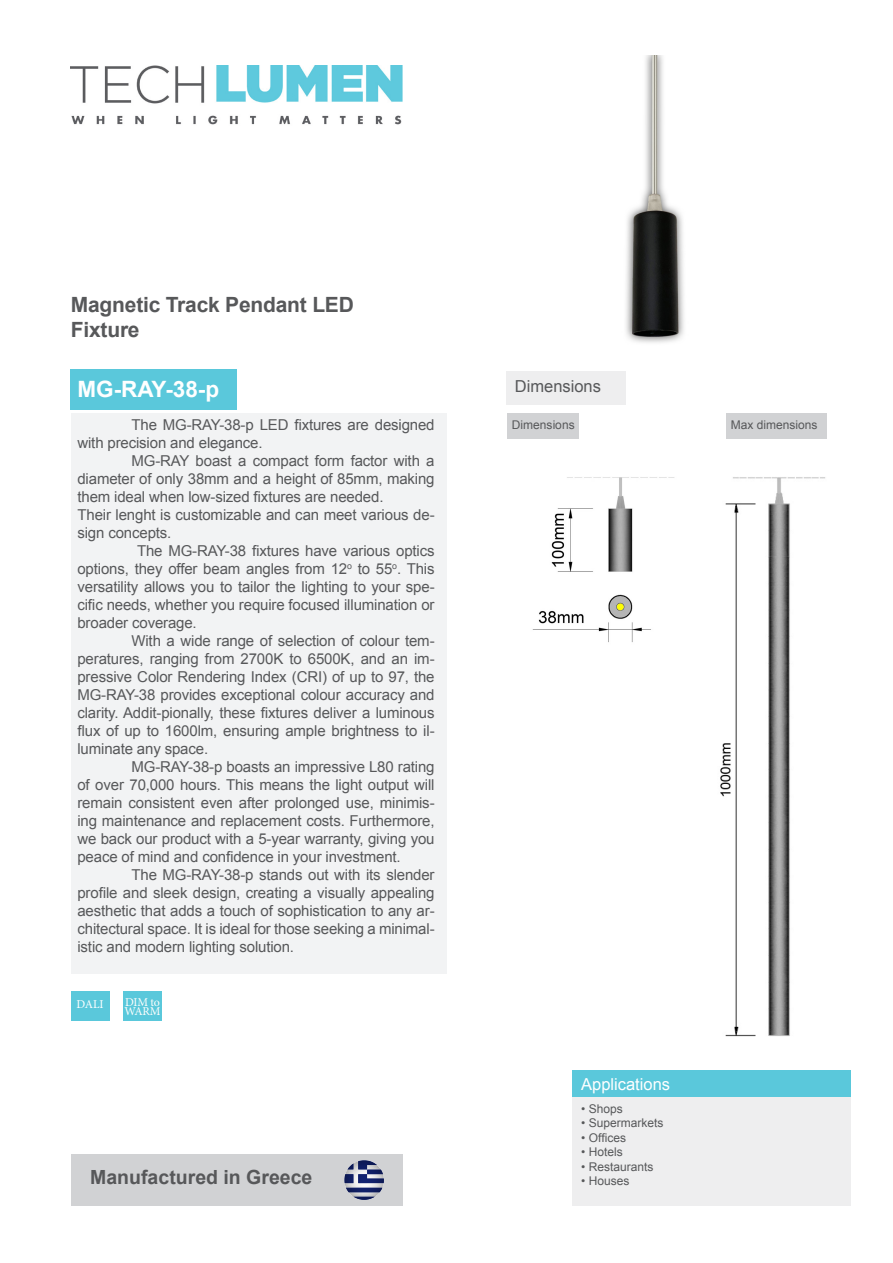
<style>
.page{position:relative;width:893px;height:1263px;background:#fff}
.page>*{position:absolute;margin:0;border:0;box-sizing:border-box;transform-origin:0 0}
.t1{font:700 22.5px "Arial";color:#fff}
.t2{font:700 21px/25.2px "Arial";letter-spacing:-.01em;color:#57585a}
.t3{font:700 19.5px "Arial";color:#57585a}
.t4{font:16.5px "Arial";color:#fff}
.t5{font:16.5px "Arial";color:#57585a}
.t6{font:15px/18px "Arial";letter-spacing:-.01em;color:#57585a;text-align:justify}
.t7{font:12px "Arial";color:#57585a}
.t8{font:12px/9px "Minion Pro";letter-spacing:-.025em;color:#fffefc}
.Paragraph_Style_1{font:12px "Minion Pro";color:#fff}
</style>
<div class="page">
<div style="left:71px;top:413px;width:375px;height:561px;background:#f2f3f4"></div>
<div style="left:71px;top:370px;width:166px;height:40px;background:#5ac8db"></div>
<div style="left:71px;top:1154px;width:331px;height:51px;background:#d1d2d4"></div>
<img style="left:344px;top:1160px;width:40px;height:40px">
<img style="left:626px;top:56px;width:58px;height:287px">
<div style="left:506px;top:371px;width:119px;height:34px;background:#eeeeef"></div>
<div style="left:572px;top:1091px;width:278px;height:114px;background:#eeeeef"></div>
<div style="left:572px;top:1071px;width:278px;height:26px;background:#5ac8db"></div>
<div style="left:71px;top:991px;width:38px;height:29px;background:#5ac8db"></div>
<div style="left:123px;top:991px;width:39px;height:29px;background:#5ac8db"></div>
<img style="left:70px;top:65px;width:332px;height:60px">
<img style="left:532px;top:477px;width:143px;height:166px">
<div style="left:508px;top:413px;width:71px;height:25px;background:#d1d2d4"></div>
<img style="left:720px;top:477px;width:105px;height:560px">
<div style="left:726px;top:413px;width:101px;height:25px;background:#d1d2d4"></div>
<p class="t2" style="left:71px;top:293px;width:284px">Magnetic Track Pendant LED<br>Fixture</p>
<p class="t1" style="left:77px;top:374px;width:143px">MG-RAY-38-p</p>
<p class="t6" style="left:77px;top:416px;width:359px;text-indent:54px">The MG-RAY-38-p LED fixtures are designed with precision and elegance.</p>
<p class="t6" style="left:77px;top:452px;width:359px;text-indent:54px">MG-RAY boast a compact form factor with a diameter of only 38mm and a height of 85mm, making them ideal when low-sized fixtures are needed.</p>
<p class="t6" style="left:77px;top:506px;width:359px">Their lenght is customizable and can meet various de&shy;sign concepts.</p>
<p class="t6" style="left:77px;top:542px;width:359px;text-indent:60px">The MG-RAY-38 fixtures have various optics options, they offer beam angles from 12<sup>o</sup> to 55<sup>o</sup>. This versatility allows you to tailor the lighting to your spe&shy;cific needs, whether you require focused illumination or broader coverage.</p>
<p class="t6" style="left:77px;top:632px;width:359px;text-indent:54px">With a wide range of selection of colour tem&shy;peratures, ranging from 2700K to 6500K, and an im&shy;pressive Color Rendering Index (CRI) of up to 97, the MG-RAY-38 provides exceptional colour accuracy and clarity. Addit-pionally, these fixtures deliver a luminous flux of up to 1600lm, ensuring ample brightness to il&shy;luminate any space.</p>
<p class="t6" style="left:77px;top:758px;width:359px;text-indent:54px">MG-RAY-38-p boasts an impressive L80 rating of over 70,000 hours. This means the light output will remain consistent even after prolonged use, minimis&shy;ing maintenance and replacement costs. Furthermore, we back our product with a 5-year warranty, giving you peace of mind and confidence in your investment.</p>
<p class="t6" style="left:77px;top:866px;width:359px;text-indent:54px">The MG-RAY-38-p stands out with its slender profile and sleek design, creating a visually appealing aesthetic that adds a touch of sophistication to any ar&shy;chitectural space. It is ideal for those seeking a minimal&shy;istic and modern lighting solution.</p>
<p class="Paragraph_Style_1" style="left:76px;top:996px;width:29px">DALI</p>
<p class="t8" style="left:124px;top:997px;width:37px">DIM to<br>WARM</p>
<p class="t3" style="left:90px;top:1164px;width:224px">Manufactured in Greece</p>
<p class="t5" style="left:515px;top:375px;width:88px">Dimensions</p>
<p class="t7" style="left:512px;top:416px;width:64px">Dimensions</p>
<p class="t7" style="left:731px;top:416px;width:88px">Max dimensions</p>
<p class="t4" style="left:581px;top:1073px;width:90px">Applications</p>
<p class="t7" style="left:581px;top:1101px;width:43px">• Shops</p>
<p class="t7" style="left:581px;top:1115px;width:84px">• Supermarkets</p>
<p class="t7" style="left:581px;top:1129px;width:46px">• Offices</p>
<p class="t7" style="left:581px;top:1144px;width:43px">• Hotels</p>
<p class="t7" style="left:581px;top:1158px;width:74px">• Restaurants</p>
<p class="t7" style="left:581px;top:1173px;width:50px">• Houses</p>
</div>
